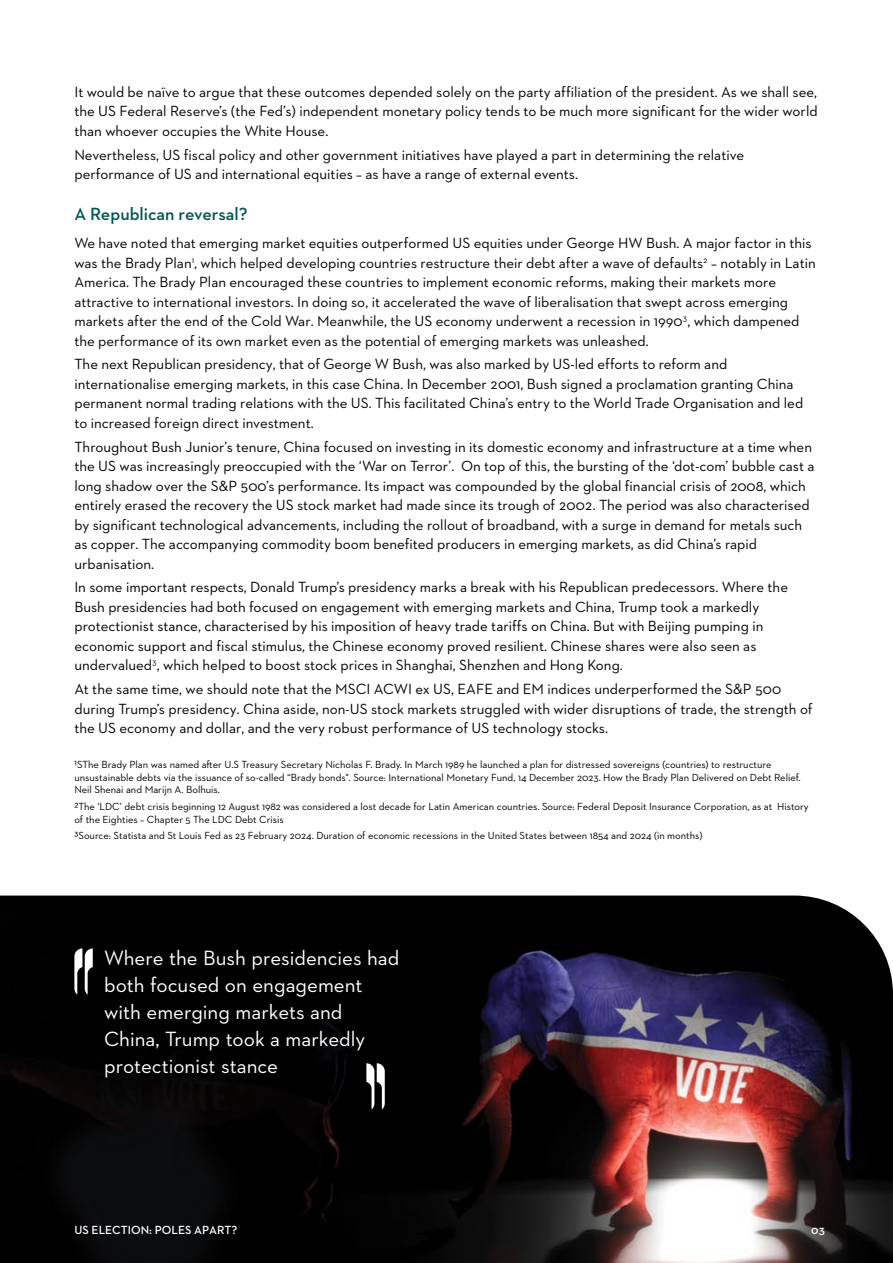
<style>
.page{position:relative;width:893px;height:1263px;background:#fff}
.page>*{position:absolute;margin:0;border:0;box-sizing:border-box;transform-origin:0 0}
.t1{font:21px/27px "Neutraface 2 Text";color:#fff}
.t2{font:600 18px "Neutraface 2 Text";color:#025553}
.t3{font:15px/19.5px "Neutraface 2 Text";color:#000}
.t4{font:600 12px "Neutraface 2 Text";color:#fff}
.t5{font:10.5px/12.6px "Neutraface 2 Text";color:#000}
</style>
<div class="page">
<img style="left:0;top:895px;width:893px;height:368px">
<svg style="left:74px;top:948px;width:19px;height:47px"></svg>
<svg style="left:366px;top:1063px;width:19px;height:46px"></svg>
<p class="t3" style="left:74px;top:82px;width:745px;text-align:justify">It would be naïve to argue that these outcomes depended solely on the party affiliation of the president. As we shall see, the US Federal Reserve’s (the Fed’s) independent monetary policy tends to be much more significant for the wider world than whoever occupies the White House.</p>
<p class="t3" style="left:74px;top:144px;width:671px">Nevertheless, US fiscal policy and other government initiatives have played a part in determining the relative performance of US and international equities – as have a range of external events.</p>
<p class="t2" style="left:74px;top:203px;width:175px">A Republican reversal?</p>
<p class="t3" style="left:74px;top:233px;width:743px">We have noted that emerging market equities outperformed US equities under George HW Bush. A major factor in this was the Brady Plan<sup>1</sup>, which helped developing countries restructure their debt after a wave of defaults<sup>2</sup> – notably in Latin America. The Brady Plan encouraged these countries to implement economic reforms, making their markets more attractive to international investors. In doing so, it accelerated the wave of liberalisation that swept across emerging markets after the end of the Cold War. Meanwhile, the US economy underwent a recession in 1990<sup>3</sup>, which dampened the performance of its own market even as the potential of emerging markets was unleashed.</p>
<p class="t3" style="left:74px;top:354px;width:730px">The next Republican presidency, that of George W Bush, was also marked by US-led efforts to reform and internationalise emerging markets, in this case China. In December 2001, Bush signed a proclamation granting China permanent normal trading relations with the US. This facilitated China’s entry to the World Trade Organisation and led to increased foreign direct investment.</p>
<p class="t3" style="left:74px;top:436px;width:742px">Throughout Bush Junior’s tenure, China focused on investing in its domestic economy and infrastructure at a time when the US was increasingly preoccupied with the ‘War on Terror’. On top of this, the bursting of the ‘dot-com’ bubble cast a long shadow over the S&amp;P 500’s performance. Its impact was compounded by the global financial crisis of 2008, which entirely erased the recovery the US stock market had made since its trough of 2002. The period was also characterised by significant technological advancements, including the rollout of broadband, with a surge in demand for metals such as copper. The accompanying commodity boom benefited producers in emerging markets, as did China’s rapid urbanisation.</p>
<p class="t3" style="left:74px;top:577px;width:715px">In some important respects, Donald Trump’s presidency marks a break with his Republican predecessors. Where the Bush presidencies had both focused on engagement with emerging markets and China, Trump took a markedly protectionist stance, characterised by his imposition of heavy trade tariffs on China. But with Beijing pumping in economic support and fiscal stimulus, the Chinese economy proved resilient. Chinese shares were also seen as undervalued<sup>3</sup>, which helped to boost stock prices in Shanghai, Shenzhen and Hong Kong.</p>
<p class="t3" style="left:74px;top:679px;width:740px">At the same time, we should note that the MSCI ACWI ex US, EAFE and EM indices underperformed the S&amp;P 500 during Trump’s presidency. China aside, non-US stock markets struggled with wider disruptions of trade, the strength of the US economy and dollar, and the very robust performance of US technology stocks.</p>
<p class="t5" style="left:74px;top:758px;width:728px">1SThe Brady Plan was named after U.S Treasury Secretary Nicholas F. Brady. In March 1989 he launched a plan for distressed sovereigns (countries) to restructure unsustainable debts via the issuance of so-called “Brady bonds". Source: International Monetary Fund, 14 December 2023. How the Brady Plan Delivered on Debt Relief.<br>Neil Shenai and Marijn A. Bolhuis.</p>
<p class="t5" style="left:74px;top:800px;width:736px">2The ‘LDC’ debt crisis beginning 12 August 1982 was considered a lost decade for Latin American countries. Source: Federal Deposit Insurance Corporation, as at History of the Eighties – Chapter 5 The LDC Debt Crisis</p>
<p class="t5" style="left:74px;top:829px;width:629px">3Source: Statista and St Louis Fed as 23 February 2024. Duration of economic recessions in the United States between 1854 and 2024 (in months)</p>
<h1 class="t1" style="left:104px;top:944px;width:297px">Where the Bush presidencies had both focused on engagement with emerging markets and<br>China, Trump took a markedly protectionist stance</h1>
<p class="t4" style="left:74px;top:1222px;width:164px">US ELECTION: POLES APART?</p>
<p class="t4" style="left:811px;top:1222px;width:15px">03</p>
</div>
